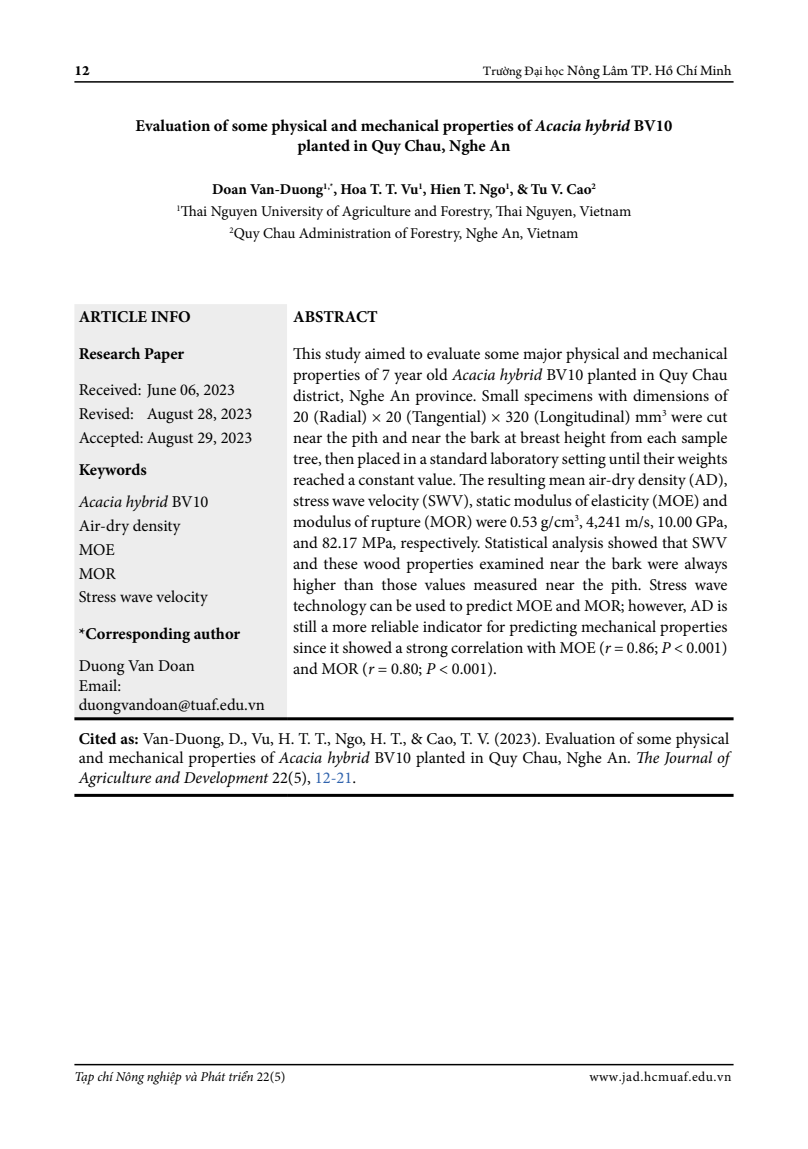
<style>
.page{position:relative;width:808px;height:1149px;background:#fff}
.page>*{position:absolute;margin:0;border:0;box-sizing:border-box;transform-origin:0 0}
.t1{font:16.5px/21px "Minion Pro";color:#000}
.t2{font:700 16.5px/19.5px "Minion Pro";color:#000;text-align:center}
.t3{font:italic 16.5px/32.2px "Minion Pro";letter-spacing:-.005em;color:#000}
.t4{font:15px/21.9px "Minion Pro";letter-spacing:-.005em;color:#000;text-align:center}
.t5{font:15px "Arno Pro";color:#000}
.t6{font:700 15px "Arno Pro";color:#000}
.t7{font:italic 13.5px "Minion Pro";letter-spacing:-.01em;color:#000}
.t8{font:13.5px "Minion Pro";letter-spacing:.04em;color:#000}
.s1{font-size:13.5px}
.s2{font-style:italic}
.s3{font-weight:700}
.s4{font-weight:700;font-style:normal}
.s5{font-style:normal}
.s6{color:#2f62ac}
</style>
<div class="page">
<hr style="left:74px;top:81px;width:659px;height:2px;background:#000">
<hr style="left:74px;top:1063px;width:659px;height:1px;background:#000">
<div style="left:74px;top:304px;width:213px;height:413px;background:#ededed"></div>
<hr style="left:74px;top:717px;width:213px;height:3px;background:#000">
<hr style="left:287px;top:717px;width:446px;height:3px;background:#000">
<hr style="left:74px;top:793px;width:213px;height:3px;background:#000">
<hr style="left:287px;top:793px;width:446px;height:3px;background:#000">
<p class="t6" style="left:74px;top:62px;width:17px">12</p>
<p class="t5" style="left:483px;top:62px;width:250px"><span class="s1">Trường Đại học</span> Nông Lâm TP. Hồ Chí Minh</p>
<p class="t2" style="left:136px;top:116px;width:538px">Evaluation of some physical and mechanical properties of <span class="s2">Acacia hybrid</span> BV10 planted in Quy Chau, Nghe An</p>
<p class="t4" style="left:177px;top:178px;width:456px"><span class="s3">Doan Van-Duong</span><sup>1,*</sup><span class="s3">, Hoa T. T. Vu</span><sup>1</sup><span class="s3">, Hien T. Ngo</span><sup>1</sup><span class="s3">, &amp; Tu V. Cao</span><sup>2<br></sup><sup>1</sup>Thai Nguyen University of Agriculture and Forestry, Thai Nguyen, Vietnam<br><sup>2</sup>Quy Chau Administration of Forestry, Nghe An, Vietnam</p>
<p class="t2" style="left:79px;top:307px;width:114px">ARTICLE INFO</p>
<p class="t2" style="left:293px;top:307px;width:86px">ABSTRACT</p>
<p class="t2" style="left:79px;top:343px;width:107px">Research Paper</p>
<p class="t1" style="left:79px;top:378px;width:175px;line-height:23.7px">Received: June 06, 2023<br>Revised: August 28, 2023<br>Accepted: August 29, 2023</p>
<p class="t3" style="left:79px;top:453px;width:131px"><span class="s4">Keywords<br></span>Acacia hybrid <span class="s5">BV10</span></p>
<p class="t1" style="left:79px;top:514px;width:130px;line-height:23.7px">Air-dry density<br>MOE<br>MOR<br>Stress wave velocity</p>
<p class="t2" style="left:79px;top:623px;width:163px">*Corresponding author</p>
<p class="t1" style="left:79px;top:656px;width:188px;line-height:19.5px">Duong Van Doan<br>Email: duongvandoan@tuaf.edu.vn</p>
<p class="t1" style="left:293px;top:343px;width:436px;text-align:justify">This study aimed to evaluate some major physical and mechanical properties of 7 year old <span class="s2">Acacia hybrid</span> BV10 planted in Quy Chau district, Nghe An province. Small specimens with dimensions of 20 (Radial) × 20 (Tangential) × 320 (Longitudinal) mm<sup>3</sup> were cut near the pith and near the bark at breast height from each sample tree, then placed in a standard laboratory setting until their weights reached a constant value. The resulting mean air-dry density (AD), stress wave velocity (SWV), static modulus of elasticity (MOE) and modulus of rupture (MOR) were 0.53 g/cm<sup>3</sup>, 4,241 m/s, 10.00 GPa, and 82.17 MPa, respectively. Statistical analysis showed that SWV and these wood properties examined near the bark were always higher than those values measured near the pith. Stress wave technology can be used to predict MOE and MOR; however, AD is still a more reliable indicator for predicting mechanical properties since it showed a strong correlation with MOE (<span class="s2">r</span> = 0.86; <span class="s2">P</span> &lt; 0.001) and MOR (<span class="s2">r</span> = 0.80; <span class="s2">P</span> &lt; 0.001).</p>
<p class="t1" style="left:79px;top:728px;width:652px;line-height:19.5px;text-align:justify"><span class="s3">Cited as:</span> Van-Duong, D., Vu, H. T. T., Ngo, H. T., &amp; Cao, T. V. (2023). Evaluation of some physical and mechanical properties of <span class="s2">Acacia hybrid</span> BV10 planted in Quy Chau, Nghe An. <span class="s2">The Journal of Agriculture and Development</span> 22(5), <span class="s6">12-21</span>.</p>
<p class="t7" style="left:74px;top:1066px;width:213px">Tạp chí Nông nghiệp và Phát triển <span class="s5">22(5)</span></p>
<p class="t8" style="left:589px;top:1066px;width:144px">www.jad.hcmuaf.edu.vn</p>
</div>
